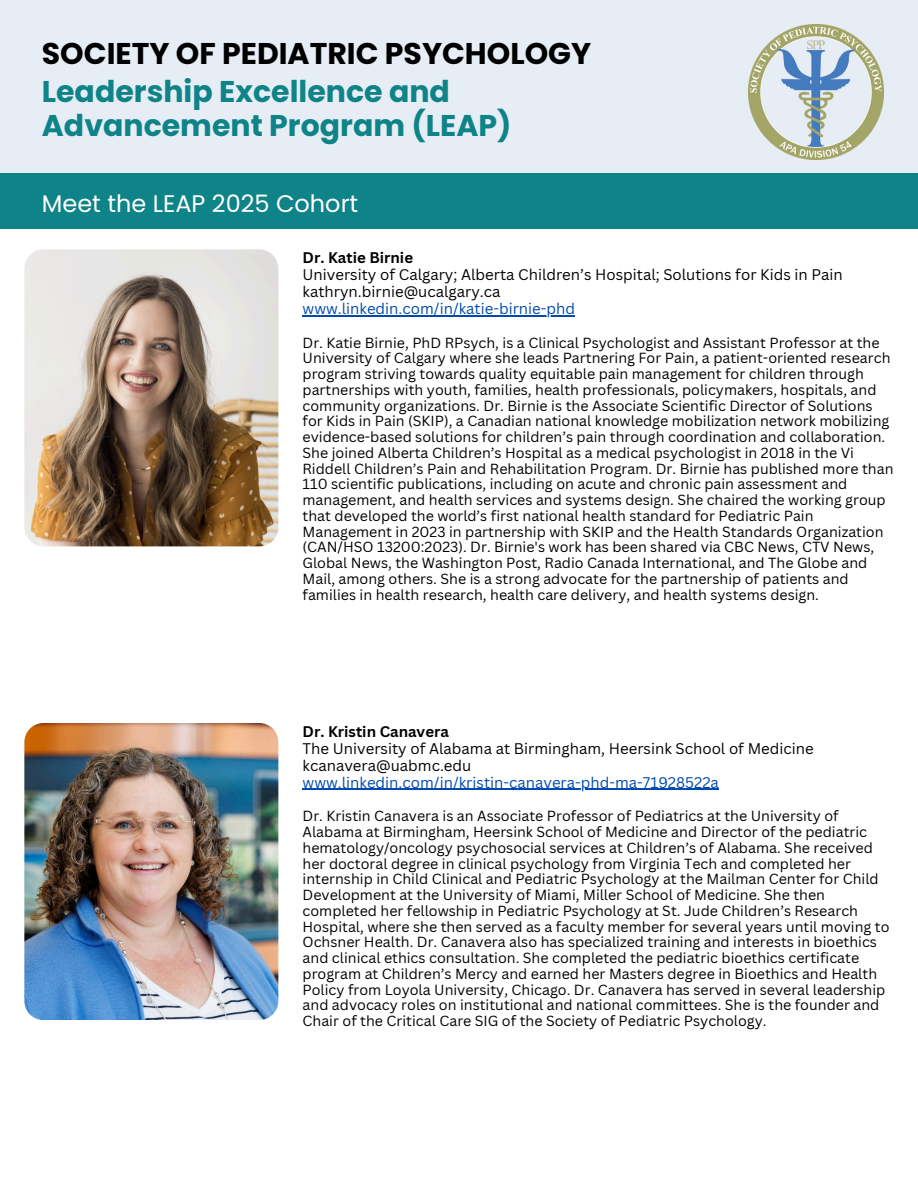
<style>
.page{position:relative;width:918px;height:1188px;background:#fff}
.page>*{position:absolute;margin:0;border:0;box-sizing:border-box;transform-origin:0 0}
.t1{font:700 30px/33.8px "Poppins";color:#0e8388}
.t2{font:700 30px "Poppins";color:#000}
.t3{font:24px "Poppins";color:#fff}
.t4{font:15px "Canva Sans";color:#000}
.t5{font:15px "Canva Sans";color:#004aad}
.t6{font:700 15px "Canva Sans";color:#000}
.t7{font:14.25px/15.8px "Canva Sans";color:#000}
</style>
<div class="page">
<div style="left:0;top:0;width:918px;height:220px;background:#e7edf5"></div>
<img style="left:749px;top:25px;width:135px;height:135px">
<div style="left:0;top:173px;width:918px;height:56px;background:#0e8388"></div>
<img style="left:24px;top:249px;width:254px;height:297px">
<hr style="left:303px;top:315px;width:272px;height:1px;background:#004aad">
<img style="left:24px;top:723px;width:254px;height:297px">
<hr style="left:303px;top:789px;width:416px;height:1px;background:#004aad">
<h2 class="t2" style="left:42px;top:32px;width:551px">SOCIETY OF PEDIATRIC PSYCHOLOGY</h2>
<p class="t1" style="left:42px;top:75px;width:471px">Leadership Excellence and<br>Advancement Program (LEAP)</p>
<h3 class="t3" style="left:42px;top:187px;width:318px">Meet the LEAP 2025 Cohort</h3>
<p class="t6" style="left:303px;top:247px;width:112px">Dr. Katie Birnie</p>
<p class="t4" style="left:303px;top:264px;width:542px">University of Calgary; Alberta Children’s Hospital; Solutions for Kids in Pain</p>
<p class="t4" style="left:303px;top:281px;width:199px">kathryn.birnie@ucalgary.ca</p>
<p class="t5" style="left:303px;top:298px;width:274px">www.linkedin.com/in/katie-birnie-phd</p>
<p class="t7" style="left:303px;top:334px;width:592px">Dr. Katie Birnie, PhD RPsych, is a Clinical Psychologist and Assistant Professor at the University of Calgary where she leads Partnering For Pain, a patient-oriented research program striving towards quality equitable pain management for children through partnerships with youth, families, health professionals, policymakers, hospitals, and community organizations. Dr. Birnie is the Associate Scientific Director of Solutions for Kids in Pain (SKIP), a Canadian national knowledge mobilization network mobilizing evidence-based solutions for children’s pain through coordination and collaboration.<br>She joined Alberta Children’s Hospital as a medical psychologist in 2018 in the Vi Riddell Children’s Pain and Rehabilitation Program. Dr. Birnie has published more than 110 scientific publications, including on acute and chronic pain assessment and management, and health services and systems design. She chaired the working group that developed the world’s first national health standard for Pediatric Pain Management in 2023 in partnership with SKIP and the Health Standards Organization (CAN/HSO 13200:2023). Dr. Birnie's work has been shared via CBC News, CTV News, Global News, the Washington Post, Radio Canada International, and The Globe and Mail, among others. She is a strong advocate for the partnership of patients and families in health research, health care delivery, and health systems design.</p>
<p class="t6" style="left:303px;top:721px;width:148px">Dr. Kristin Canavera</p>
<p class="t4" style="left:303px;top:738px;width:513px">The University of Alabama at Birmingham, Heersink School of Medicine</p>
<p class="t4" style="left:303px;top:755px;width:170px">kcanavera@uabmc.edu</p>
<p class="t5" style="left:303px;top:772px;width:418px">www.linkedin.com/in/kristin-canavera-phd-ma-71928522a</p>
<p class="t7" style="left:303px;top:808px;width:588px">Dr. Kristin Canavera is an Associate Professor of Pediatrics at the University of Alabama at Birmingham, Heersink School of Medicine and Director of the pediatric hematology/oncology psychosocial services at Children’s of Alabama. She received her doctoral degree in clinical psychology from Virginia Tech and completed her internship in Child Clinical and Pediatric Psychology at the Mailman Center for Child Development at the University of Miami, Miller School of Medicine. She then completed her fellowship in Pediatric Psychology at St. Jude Children’s Research Hospital, where she then served as a faculty member for several years until moving to Ochsner Health. Dr. Canavera also has specialized training and interests in bioethics and clinical ethics consultation. She completed the pediatric bioethics certificate program at Children’s Mercy and earned her Masters degree in Bioethics and Health Policy from Loyola University, Chicago. Dr. Canavera has served in several leadership and advocacy roles on institutional and national committees. She is the founder and Chair of the Critical Care SIG of the Society of Pediatric Psychology.</p>
</div>
